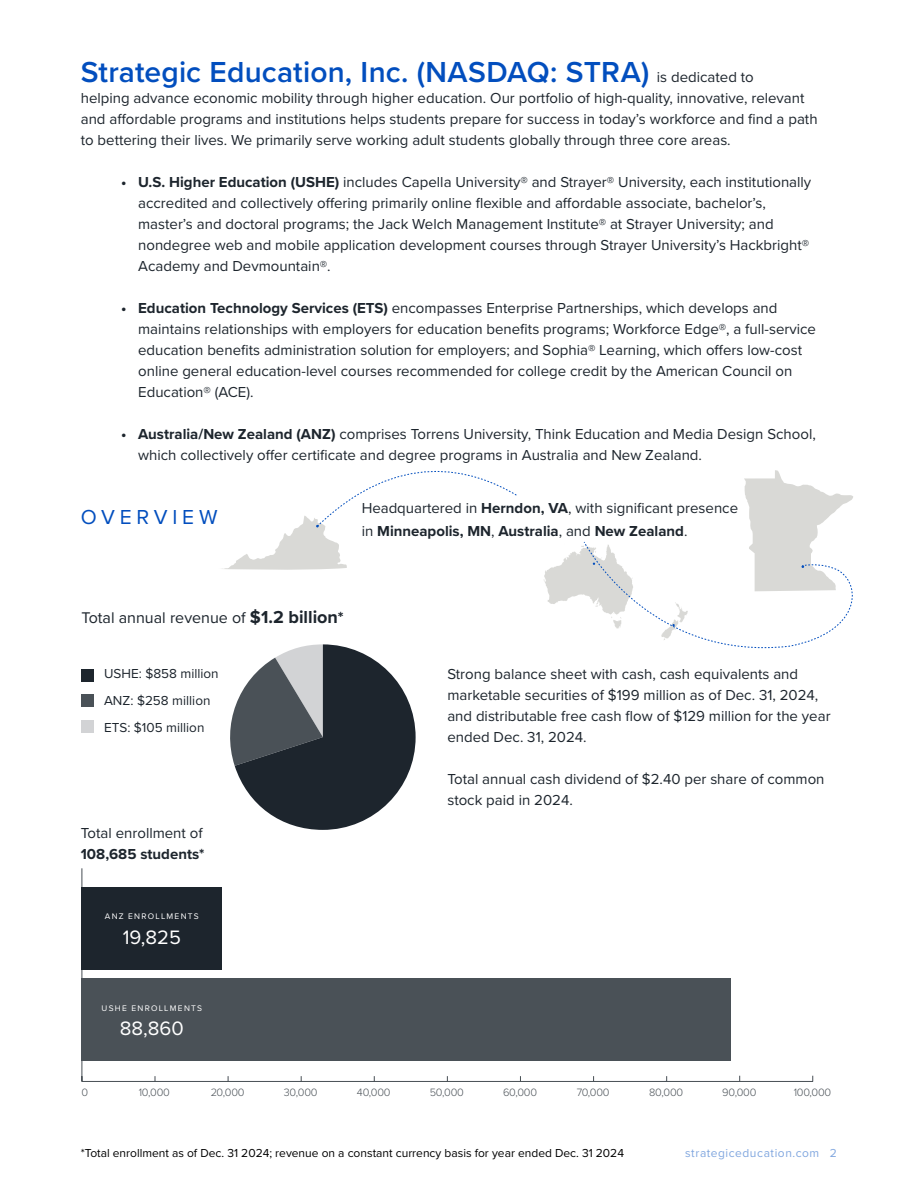
<style>
.page{position:relative;width:918px;height:1188px;background:#fff}
.page>*{position:absolute;margin:0;border:0;box-sizing:border-box;transform-origin:0 0}
.t1{font:600 30px "Proxima Nova";letter-spacing:.005em;color:#024ebe}
.t2{font:21px "Proxima Nova";letter-spacing:.23em;color:#024ebe}
.t3{font:20.1px "Proxima Nova";color:#fff}
.t4{font:16.05px "Proxima Nova";color:#1d252d}
.t5{font:15px/21px "Proxima Nova";color:#1d252d}
.t6{font:700 15px "Proxima Nova";color:#1d252d}
.t7{font:13.5px/27px "Proxima Nova";color:#1d252d}
.t8{font:12px "Proxima Nova";color:#000}
.t9{font:12px "Proxima Nova";letter-spacing:.045em;color:#81a7df}
.t10{font:300 10.95px "Proxima Nova";letter-spacing:-.02em;color:#4a5157}
.t11{font:8.4px "Proxima Nova";letter-spacing:.155em;color:#fff}
.s1{font-weight:400;font-size:15px;color:#1d252d}
.s2{font-weight:700}
.s3{font-weight:700;font-size:18px}
.s4{font-weight:700;font-size:16.5px}
</style>
<div class="page">
<hr style="left:665px;top:1081px;width:148px;height:1px;background:#4a5157">
<hr style="left:82px;top:1081px;width:585px;height:1px;background:#4a5157">
<hr style="left:81px;top:868px;width:1px;height:213px;background:#4a5157">
<div style="left:81px;top:669px;width:13px;height:12px;background:#1d252d"></div>
<div style="left:81px;top:720px;width:13px;height:13px;background:#d2d3d5"></div>
<div style="left:81px;top:694px;width:13px;height:13px;background:#4a5157"></div>
<svg style="left:222px;top:471px;width:295px;height:99px"></svg>
<div style="left:81px;top:979px;width:649px;height:82px;background:#4a5157"></div>
<div style="left:81px;top:887px;width:141px;height:82px;background:#1d252d"></div>
<svg style="left:230px;top:644px;width:186px;height:186px"></svg>
<svg style="left:544px;top:470px;width:309px;height:179px"></svg>
<h1 class="t1" style="left:81px;top:49px;width:675px">Strategic Education, Inc. (NASDAQ: STRA) <span class="s1">is dedicated to</span></h1>
<p class="t5" style="left:81px;top:87px;width:738px">helping advance economic mobility through higher education. Our portfolio of high-quality, innovative, relevant and affordable programs and institutions helps students prepare for success in today’s workforce and find a path to bettering their lives. We primarily serve working adult students globally through three core areas.</p>
<p class="t5" style="left:138px;top:171px;width:675px;text-indent:-17px"><span class="s2">• U.S. Higher Education (USHE)</span> includes Capella University® and Strayer® University, each institutionally accredited and collectively offering primarily online flexible and affordable associate, bachelor’s, master’s and doctoral programs; the Jack Welch Management Institute® at Strayer University; and nondegree web and mobile application development courses through Strayer University’s Hackbright® Academy and Devmountain®.</p>
<p class="t5" style="left:138px;top:297px;width:679px;text-indent:-17px"><span class="s2">• Education Technology Services (ETS)</span> encompasses Enterprise Partnerships, which develops and maintains relationships with employers for education benefits programs; Workforce Edge®, a full-service education benefits administration solution for employers; and Sophia® Learning, which offers low-cost online general education-level courses recommended for college credit by the American Council on Education® (ACE).</p>
<p class="t5" style="left:138px;top:423px;width:679px;text-indent:-17px"><span class="s2">• Australia/New Zealand (ANZ)</span> comprises Torrens University, Think Education and Media Design School, which collectively offer certificate and degree programs in Australia and New Zealand.</p>
<h2 class="t2" style="left:81px;top:502px;width:139px">OVERVIEW</h2>
<p class="t5" style="left:362px;top:497px;width:378px;line-height:22.2px">Headquartered in <span class="s2">Herndon, VA</span>, with significant presence in <span class="s2">Minneapolis, MN</span>, <span class="s2">Australia</span>, and <span class="s2">New Zealand</span>.</p>
<p class="t4" style="left:81px;top:606px;width:264px">Total annual revenue of <span class="s3">$1.2 billion</span><span class="s4">*</span></p>
<p class="t7" style="left:104px;top:659px;width:116px">USHE: $858 million<br>ANZ: $258 million<br>ETS: $105 million</p>
<p class="t5" style="left:81px;top:822px;width:123px">Total enrollment of</p>
<p class="t6" style="left:81px;top:843px;width:125px">108,685 students*</p>
<p class="t11" style="left:105px;top:910px;width:95px">ANZ ENROLLMENTS</p>
<h3 class="t3" style="left:123px;top:922px;width:60px">19,825</h3>
<p class="t11" style="left:102px;top:1002px;width:102px">USHE ENROLLMENTS</p>
<h3 class="t3" style="left:120px;top:1013px;width:65px">88,860</h3>
<p class="t5" style="left:447px;top:663px;width:385px">Strong balance sheet with cash, cash equivalents and marketable securities of $199 million as of Dec. 31, 2024, and distributable free cash flow of $129 million for the year ended Dec. 31, 2024.</p>
<p class="t5" style="left:447px;top:768px;width:379px">Total annual cash dividend of $2.40 per share of common stock paid in 2024.</p>
<p class="t10" style="left:82px;top:1084px;width:8px">0</p>
<p class="t10" style="left:139px;top:1084px;width:33px">10,000</p>
<p class="t10" style="left:211px;top:1084px;width:35px">20,000</p>
<p class="t10" style="left:284px;top:1084px;width:35px">30,000</p>
<p class="t10" style="left:357px;top:1084px;width:35px">40,000</p>
<p class="t10" style="left:430px;top:1084px;width:35px">50,000</p>
<p class="t10" style="left:503px;top:1084px;width:35px">60,000</p>
<p class="t10" style="left:577px;top:1084px;width:34px">70,000</p>
<p class="t10" style="left:649px;top:1084px;width:35px">80,000</p>
<p class="t10" style="left:722px;top:1084px;width:36px">90,000</p>
<p class="t10" style="left:794px;top:1084px;width:39px">100,000</p>
<p class="t8" style="left:81px;top:1144px;width:545px">*Total enrollment as of Dec. 31 2024; revenue on a constant currency basis for year ended Dec. 31 2024</p>
<p class="t9" style="left:685px;top:1144px;width:153px">strategiceducation.com 2</p>
</div>
